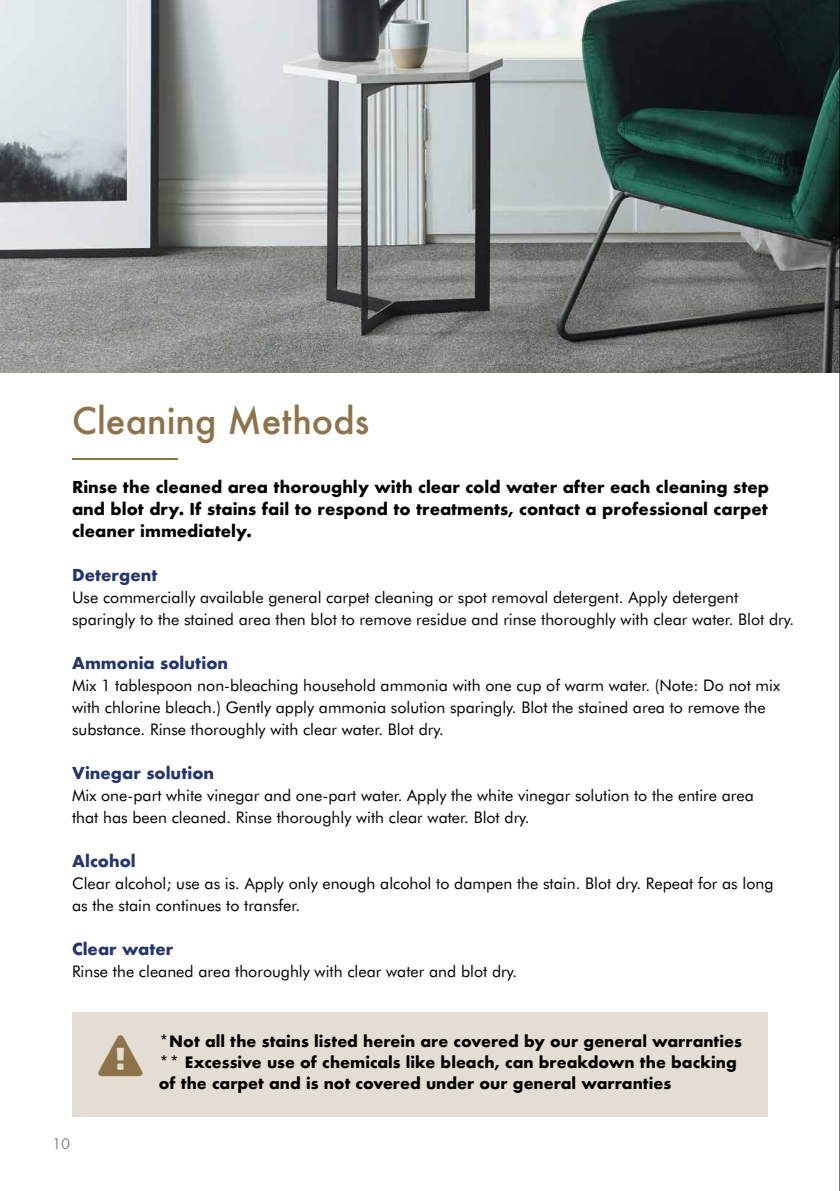
<style>
.page{position:relative;width:840px;height:1191px;background:#fff}
.page>*{position:absolute;margin:0;border:0;box-sizing:border-box;transform-origin:0 0}
.t1{font:500 35.6px "Futura";color:#8e734a}
.t2{font:16px/22px "Futura BT";color:#000}
.t3{font:700 16px/22px "Futura";color:#000;text-align:justify}
.t4{font:700 16px "Futura";color:#23356f}
.t5{font:16px "Futura PT";color:#808285}
.t6{font:700 15.4px/21px "Futura";color:#000}
</style>
<div class="page">
<img style="left:0;top:0;width:839px;height:373px">
<hr style="left:72px;top:458px;width:105px;height:1px;background:#8e734a">
<div style="left:72px;top:1012px;width:695px;height:105px;background:#e4ddd3"></div>
<hr style="left:839px;top:0;width:1px;height:1191px;background:#000">
<h1 class="t1" style="left:72px;top:397px;width:298px">Cleaning Methods</h1>
<p class="t3" style="left:72px;top:476px;width:698px">Rinse the cleaned area thoroughly with clear cold water after each cleaning step and blot dry. If stains fail to respond to treatments, contact a professional carpet cleaner immediately.</p>
<p class="t4" style="left:72px;top:563px;width:87px">Detergent</p>
<p class="t2" style="left:72px;top:586px;width:720px">Use commercially available general carpet cleaning or spot removal detergent. Apply detergent sparingly to the stained area then blot to remove residue and rinse thoroughly with clear water. Blot dry.</p>
<p class="t4" style="left:72px;top:651px;width:157px">Ammonia solution</p>
<p class="t2" style="left:72px;top:674px;width:709px">Mix 1 tablespoon non-bleaching household ammonia with one cup of warm water. (Note: Do not mix with chlorine bleach.) Gently apply ammonia solution sparingly. Blot the stained area to remove the substance. Rinse thoroughly with clear water. Blot dry.</p>
<p class="t4" style="left:72px;top:761px;width:144px">Vinegar solution</p>
<p class="t2" style="left:72px;top:784px;width:683px">Mix one-part white vinegar and one-part water. Apply the white vinegar solution to the entire area that has been cleaned. Rinse thoroughly with clear water. Blot dry.</p>
<p class="t4" style="left:72px;top:849px;width:65px">Alcohol</p>
<p class="t2" style="left:72px;top:872px;width:702px">Clear alcohol; use as is. Apply only enough alcohol to dampen the stain. Blot dry. Repeat for as long as the stain continues to transfer.</p>
<p class="t4" style="left:72px;top:937px;width:103px">Clear water</p>
<p class="t2" style="left:72px;top:960px;width:443px">Rinse the cleaned area thoroughly with clear water and blot dry.</p>
<p class="t5" style="left:52px;top:1134px;width:20px">10</p>
<p class="t6" style="left:159px;top:1030px;width:584px">*Not all the stains listed herein are covered by our general warranties ** Excessive use of chemicals like bleach, can breakdown the backing of the carpet and is not covered under our general warranties</p>
</div>
